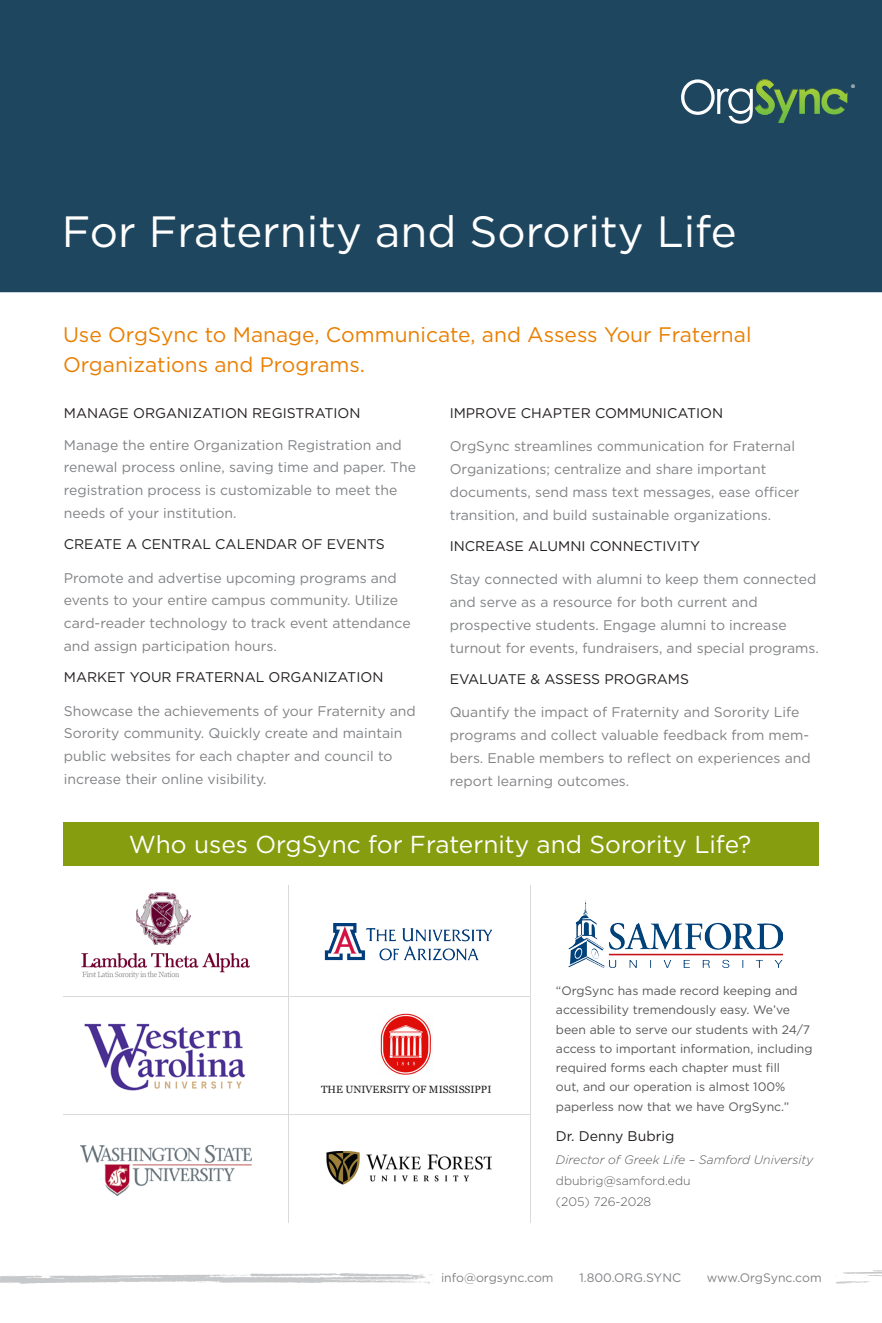
<style>
.page{position:relative;width:882px;height:1323px;background:#fff}
.page>*{position:absolute;margin:0;border:0;box-sizing:border-box;transform-origin:0 0}
.t1{font:43.75px "Gotham";color:#fff}
.MAG_Headers{font:24.5px "Gotham";color:#fff}
.Magazine_Headers{font:21px/29.8px "Gotham";color:#e97f02}
.Grey_Basic_Paragraph{font:14px/22.8px "Gotham";color:#808285}
.MAG_Headers-2{font:14px "Gotham";color:#231f20}
.Sub_Headers{font:14px "Gotham";color:#231f20}
.Grey_Basic_Paragraph-2{font:14px "Gotham";color:#231f20}
.Grey_Basic_Paragraph-3{font:12.25px/19.2px "Gotham";color:#57585a}
.Grey_Basic_Paragraph-4{font:12.25px "Gotham";color:#808285}
.Grey_Basic_Paragraph-5{font:italic 300 12.25px "Gotham";color:#57585a}
.Grey_Basic_Paragraph-6{font:300 12.25px "Gotham";color:#57585a}
.t2{font:11.2px "Myriad Pro";color:#fff}
.Grey_Basic_Paragraph-7{font:10.5px "Georgia";color:#231f20}
</style>
<div class="page">
<div style="left:0;top:0;width:882px;height:293px;background:#1f465f"></div>
<svg style="left:681px;top:79px;width:167px;height:45px;background:#486e68"></svg>
<svg style="left:0;top:1273px;width:433px;height:11px"></svg>
<svg style="left:835px;top:1270px;width:47px;height:14px"></svg>
<hr style="left:530px;top:885px;width:1px;height:337px;background:#dcd9da">
<img style="left:568px;top:899px;width:214px;height:68px">
<img style="left:136px;top:893px;width:54px;height:51px">
<img style="left:81px;top:1146px;width:171px;height:49px">
<img style="left:324px;top:923px;width:169px;height:38px">
<img style="left:326px;top:1151px;width:166px;height:34px">
<img style="left:84px;top:1023px;width:162px;height:68px">
<img style="left:81px;top:954px;width:169px;height:25px">
<img style="left:380px;top:1013px;width:51px;height:61px">
<div style="left:64px;top:822px;width:755px;height:44px;background:#859d0e"></div>
<hr style="left:288px;top:885px;width:1px;height:337px;background:#dcd9da">
<hr style="left:63px;top:996px;width:467px;height:1px;background:#dcd9da">
<hr style="left:63px;top:1114px;width:467px;height:1px;background:#dcd9da">
<p class="t2" style="left:851px;top:82px;width:6px">®</p>
<p class="t1" style="left:62px;top:203px;width:677px">For Fraternity and Sorority Life</p>
<p class="Magazine_Headers" style="left:63px;top:320px;width:690px">Use OrgSync to Manage, Communicate, and Assess Your Fraternal<br>Organizations and Programs.</p>
<p class="Sub_Headers" style="left:64px;top:404px;width:298px">MANAGE ORGANIZATION REGISTRATION</p>
<p class="Grey_Basic_Paragraph" style="left:64px;top:433px;width:354px">Manage the entire Organization Registration and renewal process online, saving time and paper. The registration process is customizable to meet the needs of your institution.</p>
<p class="MAG_Headers-2" style="left:64px;top:535px;width:323px">CREATE A CENTRAL CALENDAR OF EVENTS</p>
<p class="Grey_Basic_Paragraph" style="left:64px;top:566px;width:348px">Promote and advertise upcoming programs and events to your entire campus community. Utilize card-reader technology to track event attendance and assign participation hours.</p>
<p class="MAG_Headers-2" style="left:64px;top:668px;width:321px">MARKET YOUR FRATERNAL ORGANIZATION</p>
<p class="Grey_Basic_Paragraph" style="left:64px;top:699px;width:353px">Showcase the achievements of your Fraternity and Sorority community. Quickly create and maintain public websites for each chapter and council to increase their online visibility.</p>
<p class="MAG_Headers-2" style="left:450px;top:404px;width:275px">IMPROVE CHAPTER COMMUNICATION</p>
<p class="Grey_Basic_Paragraph" style="left:450px;top:435px;width:351px">OrgSync streamlines communication for Fraternal Organizations; centralize and share important documents, send mass text messages, ease officer transition, and build sustainable organizations.</p>
<p class="MAG_Headers-2" style="left:450px;top:537px;width:252px">INCREASE ALUMNI CONNECTIVITY</p>
<p class="Grey_Basic_Paragraph" style="left:450px;top:568px;width:371px">Stay connected with alumni to keep them connected and serve as a resource for both current and prospective students. Engage alumni to increase turnout for events, fundraisers, and special programs.</p>
<p class="MAG_Headers-2" style="left:450px;top:670px;width:241px">EVALUATE &amp; ASSESS PROGRAMS</p>
<p class="Grey_Basic_Paragraph" style="left:450px;top:701px;width:362px">Quantify the impact of Fraternity and Sorority Life programs and collect valuable feedback from mem&shy;bers. Enable members to reflect on experiences and report learning outcomes.</p>
<p class="MAG_Headers" style="left:129px;top:829px;width:624px">Who uses OrgSync for Fraternity and Sorority Life?</p>
<p class="Grey_Basic_Paragraph-7" style="left:321px;top:1083px;width:172px">THE UNIVERSITY OF MISSISSIPPI</p>
<p class="Grey_Basic_Paragraph-3" style="left:556px;top:981px;width:258px">“OrgSync has made record keeping and accessibility tremendously easy. We’ve been able to serve our students with 24/7 access to important information, including required forms each chapter must fill<br>out, and our operation is almost 100% paperless now that we have OrgSync.”</p>
<p class="Grey_Basic_Paragraph-2" style="left:556px;top:1127px;width:120px">Dr. Denny Bubrig</p>
<p class="Grey_Basic_Paragraph-5" style="left:556px;top:1152px;width:259px">Director of Greek Life – Samford University</p>
<p class="Grey_Basic_Paragraph-6" style="left:556px;top:1173px;width:136px">dbubrig@samford.edu</p>
<p class="Grey_Basic_Paragraph-6" style="left:556px;top:1194px;width:97px">(205) 726-2028</p>
<p class="Grey_Basic_Paragraph-4" style="left:441px;top:1270px;width:114px">info@orgsync.com</p>
<p class="Grey_Basic_Paragraph-4" style="left:579px;top:1270px;width:103px">1.800.ORG.SYNC</p>
<p class="Grey_Basic_Paragraph-4" style="left:707px;top:1270px;width:116px">www.OrgSync.com</p>
</div>
